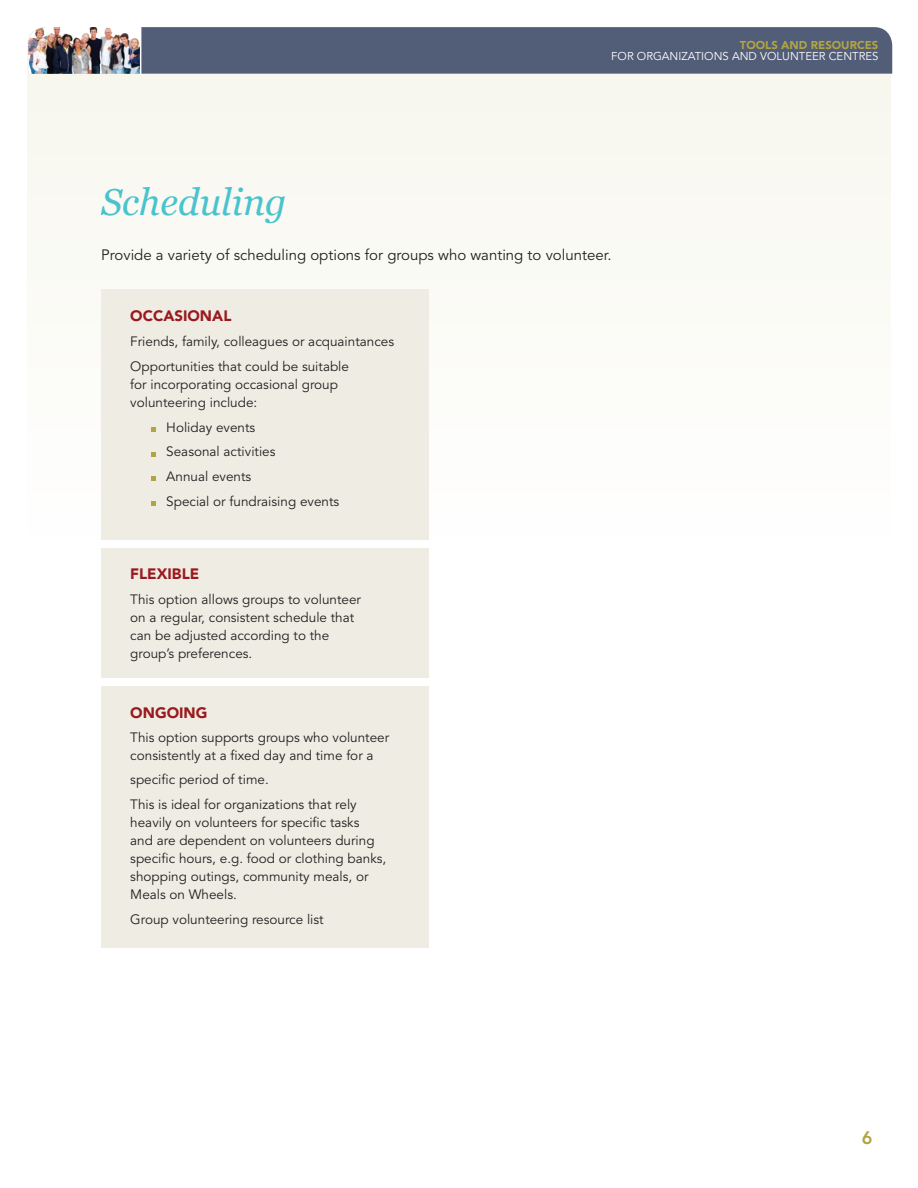
<style>
.page{position:relative;width:918px;height:1188px;background:#fff}
.page>*{position:absolute;margin:0;border:0;box-sizing:border-box;transform-origin:0 0}
.t1{font:italic 37.5px "Georgia";color:#49c3ce}
.t2{font:800 18px "Avenir LT Std";color:#b0a443}
.t3{font:15px "Avenir LT Std";color:#231f20}
.t4{font:900 15px "Avenir LT Std";color:#991a1e}
.t5{font:13.5px/18px "Avenir LT Std";color:#231f20}
.t6{font:11.4px "Avenir LT Std";color:#fff}
.t7{font:900 11.4px "Avenir LT Std";color:#b0a443}
</style>
<div class="page">
<div style="left:27px;top:27px;width:864px;height:526px;background:#fafaf5;border-radius:18px"></div>
<div style="left:141px;top:27px;width:751px;height:47px;background:#525d78"></div>
<img style="left:28px;top:27px;width:112px;height:47px">
<hr style="left:140px;top:27px;width:1px;height:47px;background:#fff">
<div style="left:101px;top:289px;width:328px;height:251px;background:#efece4"></div>
<div style="left:101px;top:549px;width:328px;height:129px;background:#efece4"></div>
<div style="left:101px;top:687px;width:328px;height:261px;background:#efece4"></div>
<svg style="left:151px;top:427px;width:5px;height:5px"></svg>
<svg style="left:151px;top:452px;width:5px;height:4px"></svg>
<svg style="left:151px;top:476px;width:5px;height:5px"></svg>
<svg style="left:151px;top:501px;width:5px;height:5px"></svg>
<p class="t7" style="left:740px;top:38px;width:9px">TOOL</p>
<p class="t7" style="left:771px;top:38px;width:70px">S AND RESOUR</p>
<p class="t7" style="left:857px;top:38px;width:23px">CES</p>
<p class="t6" style="left:611px;top:50px;width:269px">FOR ORGANIZATIONS AND VOLUNTEER CENTRES</p>
<h1 class="t1" style="left:101px;top:180px;width:187px">Scheduling</h1>
<p class="t3" style="left:101px;top:246px;width:509px">Provide a variety of scheduling options for groups who wanting to volunteer.</p>
<p class="t4" style="left:130px;top:307px;width:63px">OCCASION</p>
<p class="t4" style="left:212px;top:307px;width:19px">AL</p>
<p class="t5" style="left:130px;top:329px;width:265px;line-height:24.8px">Friends, family, colleagues or acquaintances<br>Opportunities that could be suitable</p>
<p class="t5" style="left:130px;top:376px;width:209px">for incorporating occasional group volunteering include:</p>
<p class="t5" style="left:166px;top:415px;width:174px;line-height:24.8px">Holiday events<br>Seasonal activities<br>Annual events<br>Special or fundraising events</p>
<p class="t4" style="left:130px;top:565px;width:61px">FLEXIBLE</p>
<p class="t5" style="left:130px;top:591px;width:232px">This option allows groups to volunteer on a regular, consistent schedule that can be adjusted according to the group’s preferences.</p>
<p class="t4" style="left:130px;top:703px;width:47px">ONGOIN</p>
<p class="t4" style="left:196px;top:703px;width:13px">G</p>
<p class="t5" style="left:130px;top:729px;width:260px">This option supports groups who volunteer consistently at a fixed day and time for a</p>
<p class="t5" style="left:130px;top:768px;width:228px;line-height:24.8px">specific period of time.<br>This is ideal for organizations that rely</p>
<p class="t5" style="left:130px;top:814px;width:258px">heavily on volunteers for specific tasks<br>and are dependent on volunteers during specific hours, e. g. food or clothing banks, shopping outings, community meals, or Meals on Wheels.</p>
<p class="t5" style="left:130px;top:910px;width:195px">Group volunteering resource list</p>
<h2 class="t2" style="left:862px;top:1127px;width:12px">6</h2>
</div>
